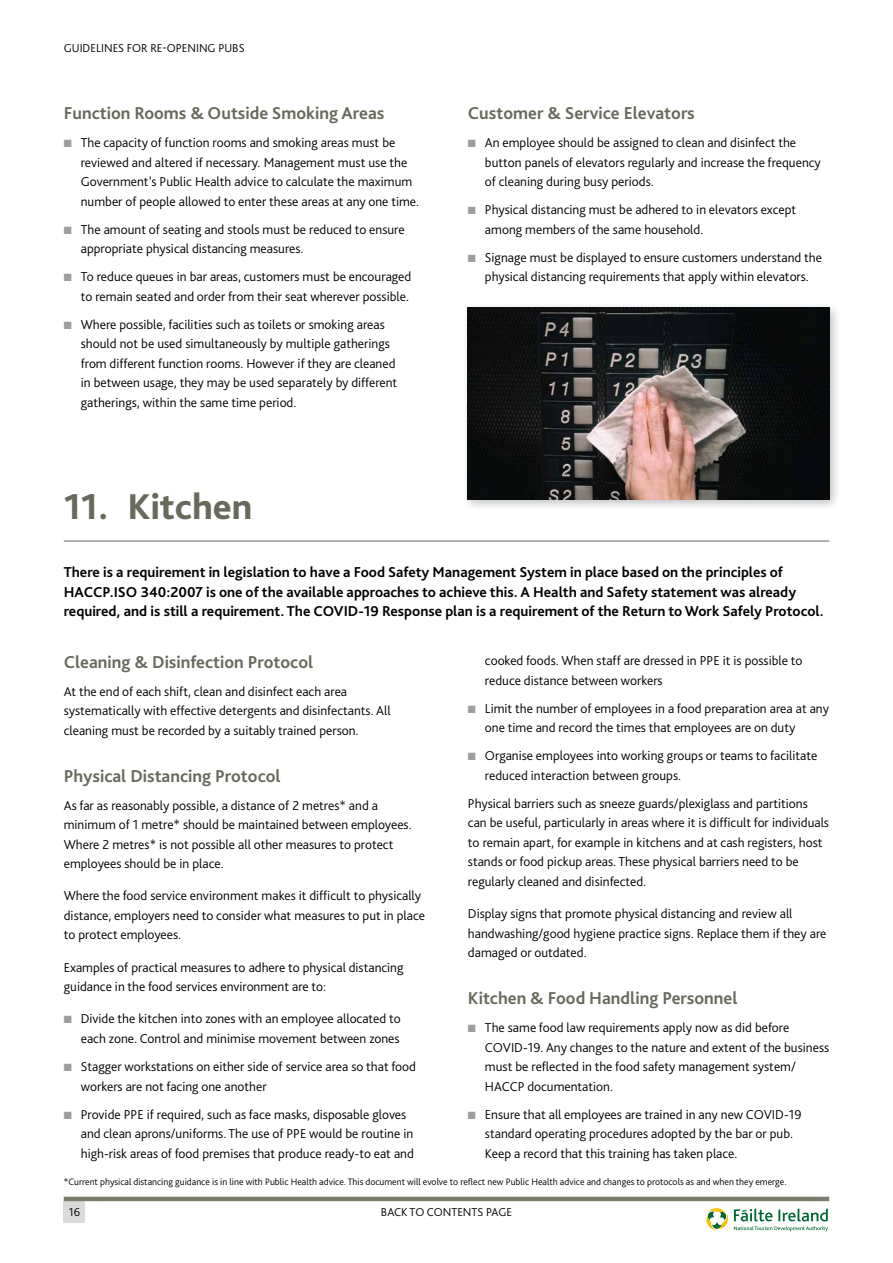
<style>
.page{position:relative;width:893px;height:1263px;background:#fff}
.page>*{position:absolute;margin:0;border:0;box-sizing:border-box;transform-origin:0 0}
.t1{font:800 37.5px "Bliss Pro";color:#656a5b}
.t2{font:700 18px "Bliss Pro";color:#656a5b}
.t3{font:700 15px/19.5px "Bliss Pro";color:#000}
.t4{font:300 13.5px/19.5px "Bliss Pro";color:#000}
.t5{font:300 12px "Bliss Pro";color:#000}
.t6{font:300 9.75px "Bliss Pro";color:#000}
.s1{color:#9d9d9c}
</style>
<div class="page">
<div style="left:64px;top:1201px;width:21px;height:21px;background:#dadada"></div>
<svg style="left:706px;top:1208px;width:122px;height:23px"></svg>
<hr style="left:64px;top:1197px;width:765px;height:4px;background:#787d6c">
<hr style="left:64px;top:541px;width:765px;height:1px;background:#656a5b">
<div style="left:462px;top:302px;width:379px;height:210px;background:#000;opacity:.25"></div>
<img style="left:468px;top:307px;width:361px;height:193px">
<p class="t5" style="left:64px;top:40px;width:182px">GUIDELINES FOR RE-OPENING PUBS</p>
<h2 class="t2" style="left:64px;top:102px;width:322px">Function Rooms &amp; Outside Smoking Areas</h2>
<p class="t4" style="left:81px;top:132px;width:340px;text-indent:-17px"><span class="s1">■</span> The capacity of function rooms and smoking areas must be reviewed and altered if necessary. Management must use the Government’s Public Health advice to calculate the maximum number of people allowed to enter these areas at any one time.</p>
<p class="t4" style="left:81px;top:219px;width:325px;text-indent:-17px"><span class="s1">■</span> The amount of seating and stools must be reduced to ensure appropriate physical distancing measures.</p>
<p class="t4" style="left:64px;top:266px;width:349px;text-align:right"><span class="s1">■</span> To reduce queues in bar areas, customers must be encouraged to remain seated and order from their seat wherever possible.</p>
<p class="t4" style="left:81px;top:314px;width:318px;text-indent:-17px"><span class="s1">■</span> Where possible, facilities such as toilets or smoking areas should not be used simultaneously by multiple gatherings from different function rooms. However if they are cleaned in between usage, they may be used separately by different gatherings, within the same time period.</p>
<h1 class="t1" style="left:64px;top:484px;width:190px">11. Kitchen</h1>
<h2 class="t2" style="left:468px;top:102px;width:228px">Customer &amp; Service Elevators</h2>
<p class="t4" style="left:485px;top:132px;width:337px;text-indent:-17px"><span class="s1">■</span> An employee should be assigned to clean and disinfect the button panels of elevators regularly and increase the frequency of cleaning during busy periods.</p>
<p class="t4" style="left:485px;top:199px;width:313px;text-indent:-17px"><span class="s1">■</span> Physical distancing must be adhered to in elevators except among members of the same household.</p>
<p class="t4" style="left:468px;top:247px;width:355px;text-align:center"><span class="s1">■</span> Signage must be displayed to ensure customers understand the physical distancing requirements that apply within elevators.</p>
<p class="t3" style="left:64px;top:562px;width:761px">There is a requirement in legislation to have a Food Safety Management System in place based on the principles of<br>HACCP.ISO 340:2007 is one of the available approaches to achieve this. A Health and Safety statement was already required, and is still a requirement. The COVID-19 Response plan is a requirement of the Return to Work Safely Protocol.</p>
<h2 class="t2" style="left:64px;top:650px;width:251px">Cleaning &amp; Disinfection Protocol</h2>
<p class="t4" style="left:64px;top:681px;width:328px">At the end of each shift, clean and disinfect each area systematically with effective detergents and disinfectants. All cleaning must be recorded by a suitably trained person.</p>
<h2 class="t2" style="left:64px;top:764px;width:218px">Physical Distancing Protocol</h2>
<p class="t4" style="left:64px;top:795px;width:349px">As far as reasonably possible, a distance of 2 metres* and a minimum of 1 metre* should be maintained between employees.<br>Where 2 metres* is not possible all other measures to protect employees should be in place.</p>
<p class="t4" style="left:64px;top:886px;width:363px">Where the food service environment makes it difficult to physically distance, employers need to consider what measures to put in place to protect employees.</p>
<p class="t4" style="left:64px;top:957px;width:341px">Examples of practical measures to adhere to physical distancing guidance in the food services environment are to:</p>
<p class="t4" style="left:64px;top:1009px;width:339px;text-align:right"><span class="s1">■</span> Divide the kitchen into zones with an employee allocated to each zone. Control and minimise movement between zones</p>
<p class="t4" style="left:81px;top:1056px;width:337px;text-indent:-17px"><span class="s1">■</span> Stagger workstations on either side of service area so that food workers are not facing one another</p>
<p class="t4" style="left:81px;top:1104px;width:335px;text-indent:-17px"><span class="s1">■</span> Provide PPE if required, such as face masks, disposable gloves and clean aprons/uniforms. The use of PPE would be routine in high-risk areas of food premises that produce ready-to eat and</p>
<p class="t4" style="left:485px;top:651px;width:319px">cooked foods. When staff are dressed in PPE it is possible to reduce distance between workers</p>
<p class="t4" style="left:485px;top:698px;width:345px;text-indent:-17px"><span class="s1">■</span> Limit the number of employees in a food preparation area at any one time and record the times that employees are on duty</p>
<p class="t4" style="left:485px;top:746px;width:334px;text-indent:-17px"><span class="s1">■</span> Organise employees into working groups or teams to facilitate reduced interaction between groups.</p>
<p class="t4" style="left:468px;top:793px;width:363px">Physical barriers such as sneeze guards/plexiglass and partitions can be useful, particularly in areas where it is difficult for individuals to remain apart, for example in kitchens and at cash registers, host stands or food pickup areas. These physical barriers need to be regularly cleaned and disinfected.</p>
<p class="t4" style="left:468px;top:904px;width:360px">Display signs that promote physical distancing and review all handwashing/good hygiene practice signs. Replace them if they are damaged or outdated.</p>
<h2 class="t2" style="left:468px;top:987px;width:271px">Kitchen &amp; Food Handling Personnel</h2>
<p class="t4" style="left:485px;top:1018px;width:346px;text-indent:-17px"><span class="s1">■</span> The same food law requirements apply now as did before COVID-19. Any changes to the nature and extent of the business must be reflected in the food safety management system/ HACCP documentation.</p>
<p class="t4" style="left:485px;top:1104px;width:318px;text-indent:-17px"><span class="s1">■</span> Ensure that all employees are trained in any new COVID-19 standard operating procedures adopted by the bar or pub.<br>Keep a record that this training has taken place.</p>
<p class="t6" style="left:64px;top:1176px;width:724px">*Current physical distancing guidance is in line with Public Health advice. This document will evolve to reflect new Public Health advice and changes to protocols as and when they emerge.</p>
<p class="t5" style="left:69px;top:1205px;width:13px">16</p>
<p class="t5" style="left:381px;top:1204px;width:133px">BACK TO CONTENTS PAGE</p>
</div>
